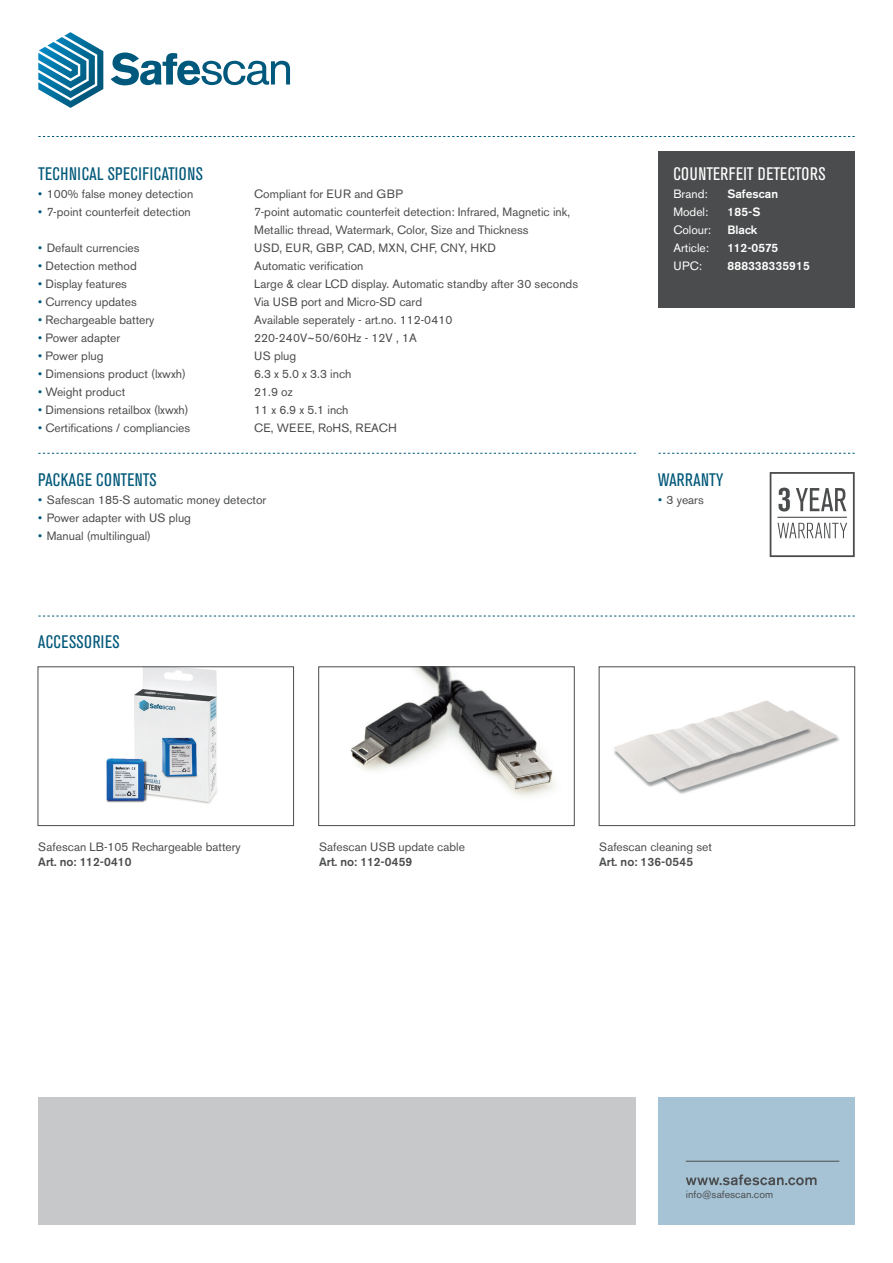
<style>
.page{position:relative;width:893px;height:1263px;background:#fff}
.page>*{position:absolute;margin:0;border:0;box-sizing:border-box;transform-origin:0 0}
.t1{font:condensed 18px "Akzidenz Grotesk BE";letter-spacing:.02em;color:#005879}
.t2{font:condensed 18px "Akzidenz Grotesk BE";letter-spacing:.02em;color:#fff}
.t3{font:12px/18px "Akzidenz Grotesk BE";color:#4b4c4d}
.t4{font:12px "Akzidenz Grotesk BE";letter-spacing:.02em;color:#4b4c4d}
.t5{font:500 12px "Akzidenz Grotesk BE";color:#4b4c4d}
.t6{font:12px "Akzidenz Grotesk BE";color:#fff}
.t7{font:500 12px "Akzidenz Grotesk BE";color:#fff}
.t8{font:500 12px "Akzidenz Grotesk BE";letter-spacing:.02em;color:#fff}
.t9{font:10.5px "Akzidenz Grotesk BE";color:#4b4c4d}
.s1{color:#005879}
</style>
<div class="page">
<svg style="left:38px;top:32px;width:65px;height:76px"></svg>
<svg style="left:111px;top:53px;width:179px;height:32px"></svg>
<div style="left:38px;top:1097px;width:598px;height:128px;background:#c7c8ca"></div>
<div style="left:659px;top:151px;width:196px;height:157px;background:#4b4c4d"></div>
<svg style="left:38px;top:136px;width:817px;height:1px"></svg>
<svg style="left:38px;top:453px;width:598px;height:1px"></svg>
<svg style="left:659px;top:453px;width:196px;height:1px"></svg>
<svg style="left:38px;top:616px;width:817px;height:1px"></svg>
<div style="left:659px;top:1097px;width:196px;height:128px;background:#a5c3d5"></div>
<hr style="left:686px;top:1161px;width:153px;height:1px;background:#4b4c4d">
<svg style="left:686px;top:1174px;width:131px;height:11px"></svg>
<img style="left:106px;top:668px;width:112px;height:136px">
<div style="left:38px;top:666px;width:256px;height:160px;border:1px solid #4b4c4d"></div>
<img style="left:350px;top:668px;width:205px;height:129px">
<div style="left:318px;top:666px;width:257px;height:160px;border:1px solid #4b4c4d"></div>
<svg style="left:770px;top:472px;width:85px;height:85px"></svg>
<hr style="left:777px;top:517px;width:70px;height:1px;background:#424445">
<img style="left:614px;top:700px;width:226px;height:94px">
<div style="left:599px;top:666px;width:256px;height:160px;border:1px solid #4b4c4d"></div>
<h1 class="t1" style="left:38px;top:164px;width:166px">TECHNICAL SPECIFICATIONS</h1>
<p class="t3" style="left:38px;top:185px;width:157px"><span class="s1">•</span> 100% false money detection</p>
<p class="t3" style="left:254px;top:185px;width:150px">Compliant for EUR and GBP</p>
<p class="t3" style="left:38px;top:203px;width:154px"><span class="s1">•</span> 7-point counterfeit detection</p>
<p class="t3" style="left:254px;top:203px;width:317px">7-point automatic counterfeit detection: Infrared, Magnetic ink,<br>Metallic thread, Watermark, Color, Size and Thickness</p>
<p class="t3" style="left:38px;top:239px;width:103px"><span class="s1">•</span> Default currencies</p>
<p class="t4" style="left:254px;top:241px;width:243px">USD, EUR, GBP, CAD, MXN, CHF, CNY, HKD</p>
<p class="t3" style="left:38px;top:257px;width:100px"><span class="s1">•</span> Detection method</p>
<p class="t3" style="left:254px;top:257px;width:111px">Automatic verification</p>
<p class="t3" style="left:38px;top:275px;width:90px"><span class="s1">•</span> Display features</p>
<p class="t3" style="left:254px;top:275px;width:325px">Large &amp; clear LCD display. Automatic standby after 30 seconds</p>
<p class="t3" style="left:38px;top:293px;width:100px"><span class="s1">•</span> Currency updates</p>
<p class="t3" style="left:254px;top:293px;width:169px">Via USB port and Micro-SD card</p>
<p class="t3" style="left:38px;top:311px;width:118px"><span class="s1">•</span> Rechargeable battery</p>
<p class="t3" style="left:254px;top:311px;width:200px">Available seperately - art.no. 112-0410</p>
<p class="t3" style="left:38px;top:329px;width:84px"><span class="s1">•</span> Power adapter</p>
<p class="t3" style="left:254px;top:329px;width:164px">220-240V~50/60Hz - 12V , 1A</p>
<p class="t3" style="left:38px;top:347px;width:67px"><span class="s1">•</span> Power plug</p>
<p class="t3" style="left:254px;top:347px;width:43px">US plug</p>
<p class="t3" style="left:38px;top:365px;width:149px"><span class="s1">•</span> Dimensions product (lxwxh)</p>
<p class="t3" style="left:254px;top:365px;width:98px">6.3 x 5.0 x 3.3 inch</p>
<p class="t3" style="left:38px;top:383px;width:89px"><span class="s1">•</span> Weight product</p>
<p class="t3" style="left:254px;top:383px;width:40px">21.9 oz</p>
<p class="t3" style="left:38px;top:401px;width:152px"><span class="s1">•</span> Dimensions retailbox (lxwxh)</p>
<p class="t3" style="left:254px;top:401px;width:96px">11 x 6.9 x 5.1 inch</p>
<p class="t3" style="left:38px;top:419px;width:154px"><span class="s1">•</span> Certifications / compliancies</p>
<p class="t4" style="left:254px;top:421px;width:144px">CE, WEEE, RoHS, REACH</p>
<h1 class="t1" style="left:38px;top:470px;width:120px">PACKAGE CONTENTS</h1>
<p class="t3" style="left:38px;top:491px;width:230px"><span class="s1">•</span> Safescan 185-S automatic money detector</p>
<p class="t3" style="left:38px;top:509px;width:154px"><span class="s1">•</span> Power adapter with US plug</p>
<p class="t3" style="left:38px;top:527px;width:114px"><span class="s1">•</span> Manual (multilingual)</p>
<h1 class="t1" style="left:38px;top:632px;width:83px">ACCESSORIES</h1>
<h1 class="t2" style="left:673px;top:164px;width:154px">COUNTERFEIT DETECTORS</h1>
<p class="t6" style="left:673px;top:187px;width:36px">Brand:</p>
<p class="t7" style="left:727px;top:186px;width:52px">Safescan</p>
<p class="t6" style="left:673px;top:205px;width:36px">Model:</p>
<p class="t7" style="left:727px;top:204px;width:34px">185-S</p>
<p class="t6" style="left:673px;top:223px;width:39px">Colour:</p>
<p class="t7" style="left:727px;top:222px;width:32px">Black</p>
<p class="t6" style="left:673px;top:241px;width:37px">Article:</p>
<p class="t7" style="left:727px;top:240px;width:52px">112-0575</p>
<p class="t6" style="left:673px;top:259px;width:30px">UPC:</p>
<p class="t8" style="left:727px;top:258px;width:84px">888338335915</p>
<h1 class="t1" style="left:658px;top:470px;width:67px">WARRANTY</h1>
<p class="t3" style="left:658px;top:491px;width:47px"><span class="s1">•</span> 3 years</p>
<p class="t3" style="left:38px;top:837px;width:204px">Safescan LB-105 Rechargeable battery</p>
<p class="t5" style="left:38px;top:854px;width:95px">Art. no: 112-0410</p>
<p class="t3" style="left:319px;top:837px;width:148px">Safescan USB update cable</p>
<p class="t5" style="left:319px;top:854px;width:95px">Art. no: 112-0459</p>
<p class="t3" style="left:599px;top:837px;width:114px">Safescan cleaning set</p>
<p class="t5" style="left:599px;top:854px;width:95px">Art. no: 136-0545</p>
<p class="t9" style="left:686px;top:1188px;width:89px">info@safescan.com</p>
</div>
